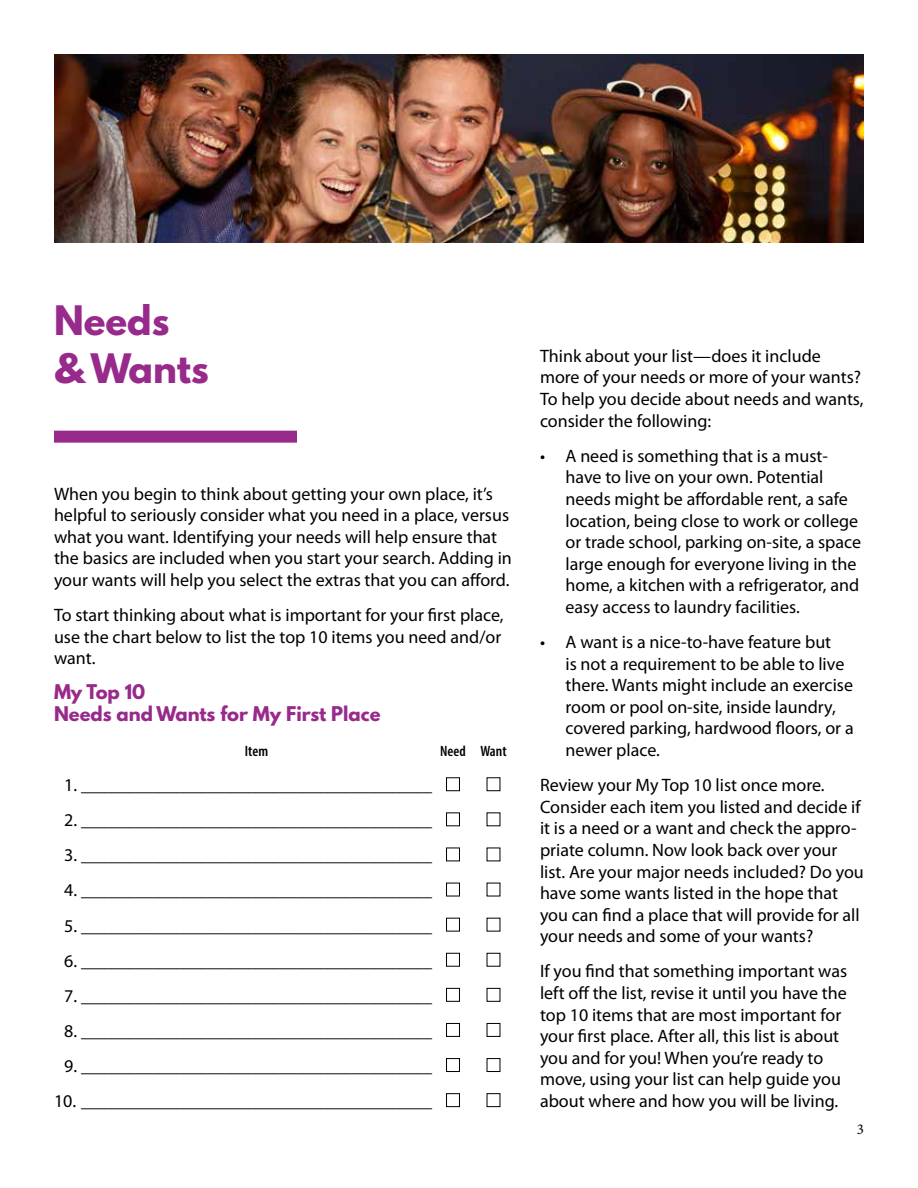
<style>
.page{position:relative;width:918px;height:1188px;background:#fff}
.page>*{position:absolute;margin:0;border:0;box-sizing:border-box;transform-origin:0 0}
.t1{font:700 36px/48px "League Spartan";color:#972a8b}
.t2{font:18px/21.6px "Myriad Pro";color:#000}
.t3{font:700 18px/21.6px "League Spartan";color:#972a8b}
.t4{font:600 condensed 15px "Myriad Pro";color:#000}
.t5{font:15px "Minion Pro";color:#000}
</style>
<div class="page">
<div style="left:54px;top:431px;width:243px;height:12px;background:#972a8b"></div>
<div style="left:446px;top:777px;width:14px;height:14px;border:1px solid #000"></div>
<div style="left:487px;top:777px;width:13px;height:14px;border:1px solid #000"></div>
<div style="left:446px;top:812px;width:14px;height:14px;border:1px solid #000"></div>
<div style="left:446px;top:848px;width:14px;height:13px;border:1px solid #000"></div>
<div style="left:446px;top:883px;width:14px;height:13px;border:1px solid #000"></div>
<div style="left:446px;top:918px;width:14px;height:14px;border:1px solid #000"></div>
<div style="left:446px;top:953px;width:14px;height:14px;border:1px solid #000"></div>
<div style="left:446px;top:988px;width:14px;height:14px;border:1px solid #000"></div>
<div style="left:487px;top:988px;width:13px;height:14px;border:1px solid #000"></div>
<div style="left:446px;top:1023px;width:14px;height:14px;border:1px solid #000"></div>
<div style="left:487px;top:1023px;width:13px;height:14px;border:1px solid #000"></div>
<div style="left:446px;top:1058px;width:14px;height:14px;border:1px solid #000"></div>
<div style="left:487px;top:1058px;width:13px;height:14px;border:1px solid #000"></div>
<div style="left:446px;top:1093px;width:14px;height:14px;border:1px solid #000"></div>
<div style="left:487px;top:1093px;width:13px;height:14px;border:1px solid #000"></div>
<img style="left:54px;top:54px;width:810px;height:189px">
<h1 class="t1" style="left:54px;top:296px;width:156px">Needs<br>&amp; Wants</h1>
<p class="t2" style="left:54px;top:482px;width:459px">When you begin to think about getting your own place, it’s helpful to seriously consider what you need in a place, versus what you want. Identifying your needs will help ensure that the basics are included when you start your search. Adding in your wants will help you select the extras that you can afford.</p>
<p class="t2" style="left:54px;top:604px;width:451px">To start thinking about what is important for your first place, use the chart below to list the top 10 items you need and/or want.</p>
<p class="t3" style="left:54px;top:681px;width:328px">My Top 10<br>Needs and Wants for My First Place</p>
<p class="t4" style="left:245px;top:742px;width:25px">Item</p>
<p class="t4" style="left:440px;top:742px;width:68px">Need Want</p>
<p class="t2" style="left:64px;top:774px;width:369px">1. _______________________________________</p>
<p class="t2" style="left:64px;top:809px;width:369px">2. _______________________________________</p>
<p class="t2" style="left:64px;top:844px;width:369px">3. _______________________________________</p>
<p class="t2" style="left:64px;top:879px;width:369px">4. _______________________________________</p>
<p class="t2" style="left:64px;top:914px;width:369px">5. _______________________________________</p>
<p class="t2" style="left:64px;top:949px;width:369px">6. _______________________________________</p>
<p class="t2" style="left:64px;top:985px;width:369px">7. _______________________________________</p>
<p class="t2" style="left:64px;top:1020px;width:369px">8. _______________________________________</p>
<p class="t2" style="left:64px;top:1055px;width:369px">9. _______________________________________</p>
<p class="t2" style="left:54px;top:1090px;width:379px">10. _______________________________________</p>
<p class="t2" style="left:540px;top:345px;width:325px">Think about your list—does it include more of your needs or more of your wants?<br>To help you decide about needs and wants, consider the following:</p>
<p class="t2" style="left:566px;top:445px;width:297px;text-indent:-26px">• A need is something that is a must&shy;have to live on your own. Potential needs might be affordable rent, a safe location, being close to work or college or trade school, parking on-site, a space large enough for everyone living in the home, a kitchen with a refrigerator, and easy access to laundry facilities.</p>
<p class="t2" style="left:566px;top:631px;width:290px;text-indent:-26px">• A want is a nice-to-have feature but<br>is not a requirement to be able to live there. Wants might include an exercise room or pool on-site, inside laundry, covered parking, hardwood floors, or a newer place.</p>
<p class="t2" style="left:540px;top:774px;width:325px">Review your My Top 10 list once more.<br>Consider each item you listed and decide if it is a need or a want and check the appro&shy;priate column. Now look back over your list. Are your major needs included? Do you have some wants listed in the hope that you can find a place that will provide for all your needs and some of your wants?</p>
<p class="t2" style="left:540px;top:960px;width:309px">If you find that something important was left off the list, revise it until you have the top 10 items that are most important for your first place. After all, this list is about you and for you! When you’re ready to move, using your list can help guide you about where and how you will be living.</p>
<p class="t5" style="left:857px;top:1119px;width:9px">3</p>
</div>
